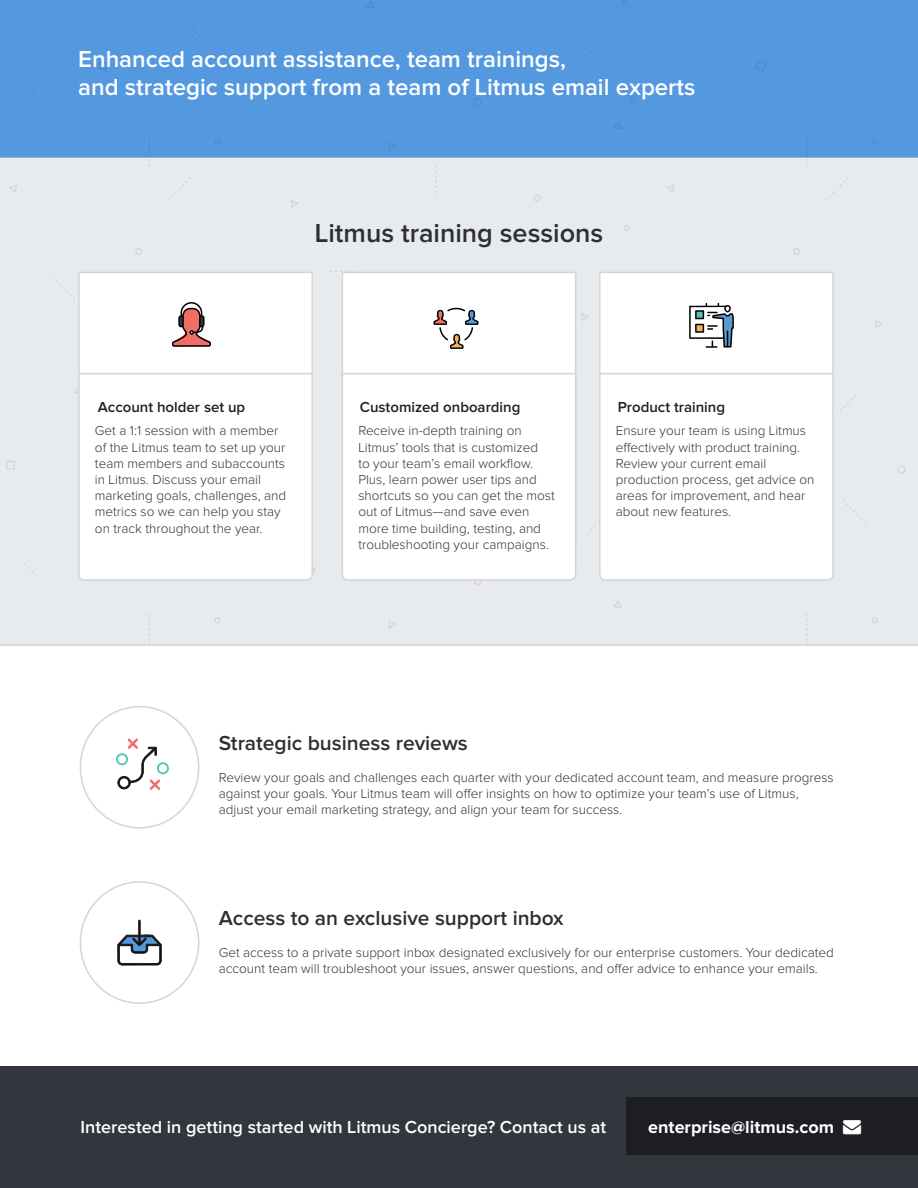
<style>
.page{position:relative;width:918px;height:1188px;background:#fff}
.page>*{position:absolute;margin:0;border:0;box-sizing:border-box;transform-origin:0 0}
.t1{font:600 27px "Proxima Nova";color:#2e2e33}
.t2{font:600 24px "Proxima Nova";color:#fff}
.t3{font:600 21px "Proxima Nova";color:#2e2e33}
.t4{font:600 18px "Proxima Nova";color:#fff}
.t5{font:700 18px "Proxima Nova";color:#fff}
.t6{font:600 15px "Proxima Nova";color:#1f2124}
.t7{font:300 13.5px/16.2px "Proxima Nova";color:#303435}
</style>
<div class="page">
<div style="left:0;top:158px;width:918px;height:488px;background:#e8ebed"></div>
<div style="left:0;top:0;width:918px;height:158px;background:#5499e0"></div>
<svg style="left:214px;top:139px;width:6px;height:6px"></svg>
<svg style="left:474px;top:98px;width:8px;height:9px"></svg>
<svg style="left:621px;top:0;width:6px;height:6px"></svg>
<svg style="left:366px;top:0;width:9px;height:9px"></svg>
<svg style="left:388px;top:142px;width:8px;height:9px"></svg>
<svg style="left:613px;top:121px;width:9px;height:8px"></svg>
<svg style="left:24px;top:85px;width:14px;height:13px"></svg>
<svg style="left:430px;top:41px;width:14px;height:14px"></svg>
<svg style="left:185px;top:22px;width:23px;height:22px"></svg>
<svg style="left:586px;top:42px;width:14px;height:14px"></svg>
<svg style="left:97px;top:60px;width:12px;height:12px"></svg>
<svg style="left:307px;top:87px;width:9px;height:9px"></svg>
<svg style="left:506px;top:0;width:12px;height:1px"></svg>
<svg style="left:149px;top:135px;width:1px;height:32px"></svg>
<svg style="left:630px;top:96px;width:6px;height:6px"></svg>
<svg style="left:872px;top:139px;width:6px;height:6px"></svg>
<svg style="left:682px;top:85px;width:14px;height:13px"></svg>
<svg style="left:843px;top:22px;width:22px;height:22px"></svg>
<svg style="left:755px;top:60px;width:12px;height:12px"></svg>
<svg style="left:806px;top:135px;width:2px;height:32px"></svg>
<svg style="left:135px;top:248px;width:7px;height:7px"></svg>
<svg style="left:214px;top:617px;width:6px;height:7px"></svg>
<svg style="left:474px;top:581px;width:8px;height:4px"></svg>
<svg style="left:623px;top:225px;width:7px;height:6px"></svg>
<svg style="left:9px;top:185px;width:9px;height:9px"></svg>
<svg style="left:74px;top:386px;width:3px;height:8px"></svg>
<svg style="left:290px;top:199px;width:9px;height:9px"></svg>
<svg style="left:388px;top:620px;width:8px;height:9px"></svg>
<svg style="left:613px;top:600px;width:9px;height:8px"></svg>
<svg style="left:581px;top:312px;width:8px;height:10px"></svg>
<svg style="left:52px;top:277px;width:23px;height:23px"></svg>
<svg style="left:168px;top:178px;width:23px;height:22px"></svg>
<svg style="left:24px;top:563px;width:14px;height:14px"></svg>
<svg style="left:436px;top:166px;width:1px;height:32px"></svg>
<svg style="left:329px;top:270px;width:29px;height:2px"></svg>
<svg style="left:586px;top:521px;width:12px;height:13px"></svg>
<svg style="left:6px;top:461px;width:9px;height:9px"></svg>
<svg style="left:314px;top:565px;width:2px;height:10px"></svg>
<svg style="left:532px;top:194px;width:10px;height:9px"></svg>
<svg style="left:149px;top:614px;width:1px;height:31px"></svg>
<svg style="left:793px;top:248px;width:7px;height:7px"></svg>
<svg style="left:872px;top:617px;width:6px;height:7px"></svg>
<svg style="left:897px;top:465px;width:9px;height:9px"></svg>
<svg style="left:666px;top:185px;width:9px;height:9px"></svg>
<svg style="left:875px;top:320px;width:8px;height:9px"></svg>
<svg style="left:826px;top:178px;width:23px;height:22px"></svg>
<svg style="left:836px;top:395px;width:20px;height:20px"></svg>
<svg style="left:843px;top:500px;width:22px;height:23px"></svg>
<svg style="left:806px;top:614px;width:2px;height:31px"></svg>
<svg style="left:77px;top:271px;width:237px;height:101px"></svg>
<svg style="left:341px;top:271px;width:236px;height:101px"></svg>
<svg style="left:598px;top:271px;width:237px;height:101px"></svg>
<svg style="left:77px;top:372px;width:237px;height:209px"></svg>
<svg style="left:341px;top:372px;width:236px;height:209px"></svg>
<svg style="left:598px;top:372px;width:237px;height:209px"></svg>
<div style="left:80px;top:881px;width:119px;height:123px;border:2px solid #d6d4d4;border-radius:50%"></div>
<svg style="left:117px;top:920px;width:45px;height:46px"></svg>
<div style="left:80px;top:706px;width:119px;height:123px;border:2px solid #d6d4d4;border-radius:50%"></div>
<svg style="left:117px;top:738px;width:43px;height:52px"></svg>
<div style="left:116px;top:753px;width:12px;height:12px;border:2px solid #57c2b8;border-radius:50%"></div>
<div style="left:157px;top:762px;width:12px;height:12px;border:2px solid #57c2b8;border-radius:50%"></div>
<div style="left:0;top:1067px;width:918px;height:121px;background:#32373e"></div>
<div style="left:626px;top:1098px;width:292px;height:57px;background:#1c1e22"></div>
<svg style="left:171px;top:302px;width:55px;height:46px"></svg>
<svg style="left:433px;top:307px;width:46px;height:42px"></svg>
<svg style="left:689px;top:277px;width:45px;height:71px"></svg>
<p class="t2" style="left:78px;top:48px;width:489px">Enhanced account assistance, team trainings,</p>
<p class="t2" style="left:78px;top:77px;width:619px">and strategic support from a team of Litmus email experts</p>
<p class="t1" style="left:315px;top:220px;width:290px">Litmus training sessions</p>
<p class="t6" style="left:98px;top:400px;width:149px">Account holder set up</p>
<p class="t6" style="left:360px;top:400px;width:162px">Customized onboarding</p>
<p class="t6" style="left:618px;top:400px;width:109px">Product training</p>
<p class="t7" style="left:95px;top:423px;width:193px">Get a 1:1 session with a member of the Litmus team to set up your team members and subaccounts in Litmus. Discuss your email marketing goals, challenges, and metrics so we can help you stay on track throughout the year.</p>
<p class="t7" style="left:358px;top:423px;width:198px">Receive in-depth training on<br>Litmus’ tools that is customized<br>to your team’s email workflow.<br>Plus, learn power user tips and shortcuts so you can get the most out of Litmus—and save even more time building, testing, and troubleshooting your campaigns.</p>
<p class="t7" style="left:616px;top:423px;width:200px">Ensure your team is using Litmus effectively with product training.<br>Review your current email production process, get advice on areas for improvement, and hear about new features.</p>
<p class="t3" style="left:219px;top:733px;width:250px">Strategic business reviews</p>
<p class="t7" style="left:219px;top:770px;width:617px">Review your goals and challenges each quarter with your dedicated account team, and measure progress against your goals. Your Litmus team will offer insights on how to optimize your team’s use of Litmus, adjust your email marketing strategy, and align your team for success.</p>
<p class="t3" style="left:219px;top:909px;width:346px">Access to an exclusive support inbox</p>
<p class="t7" style="left:219px;top:945px;width:617px">Get access to a private support inbox designated exclusively for our enterprise customers. Your dedicated account team will troubleshoot your issues, answer questions, and offer advice to enhance your emails.</p>
<p class="t4" style="left:81px;top:1119px;width:527px">Interested in getting started with Litmus Concierge? Contact us at</p>
<p class="t5" style="left:648px;top:1119px;width:215px">enterprise@litmus.com →</p>
</div>
